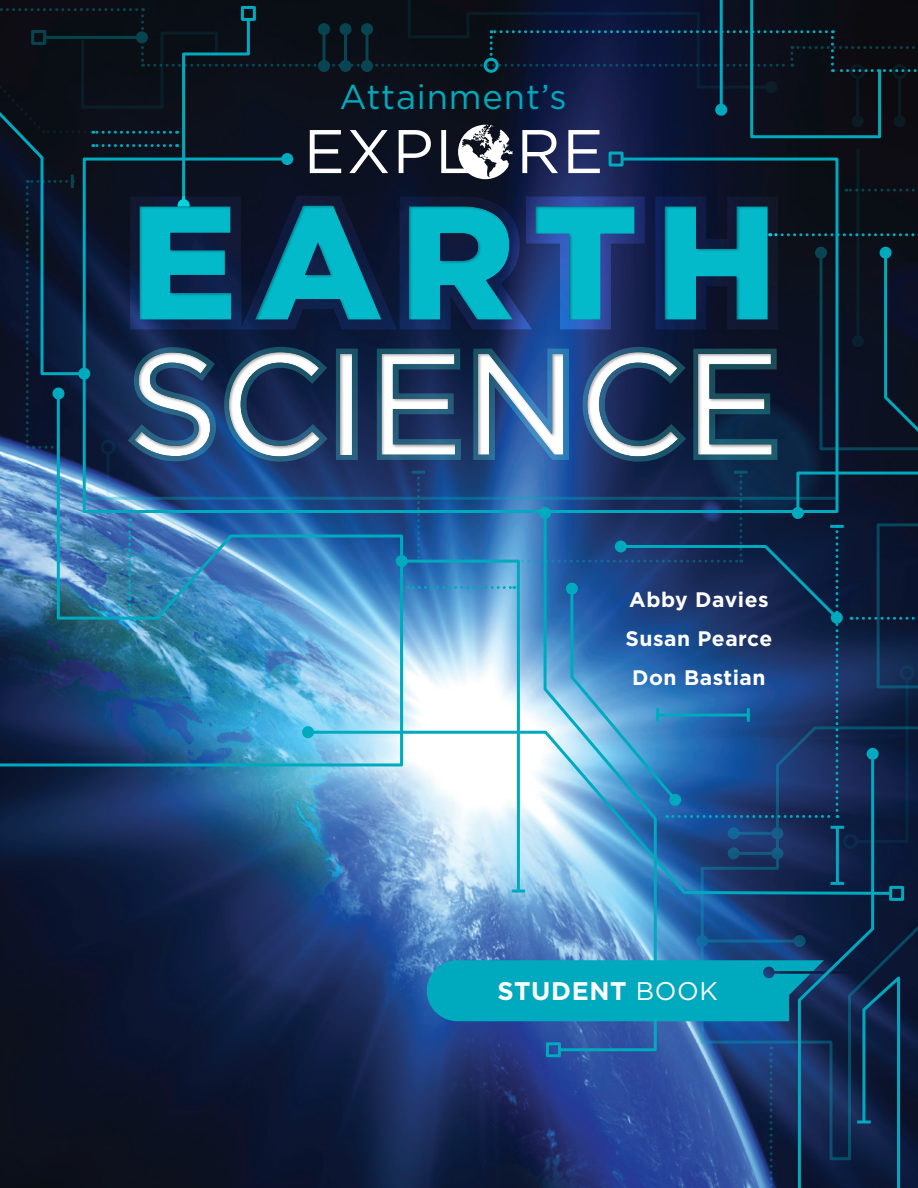
<style>
.page{position:relative;width:918px;height:1188px;background:#fff}
.page>*{position:absolute;margin:0;border:0;box-sizing:border-box;transform-origin:0 0}
.t1{font:900 162px "Gotham";letter-spacing:.1em;color:#03bacb}
.t2{font:144px "Gotham";color:#fff}
.Subhead_H2{font:61.5px "Gotham";letter-spacing:.025em;color:#fff}
.Subhead_H2-2{font:34.5px "Gotham";letter-spacing:.025em;color:#00aabe}
.Subhead_H2-3{font:700 25.5px "Gotham";letter-spacing:.025em;color:#fff}
.Subhead_H2-4{font:700 21px "Gotham";letter-spacing:.025em;color:#fff}
.s1{font-weight:400}
</style>
<div class="page">
<img style="left:0;top:768px;width:918px;height:420px">
<svg style="left:542px;top:896px;width:116px;height:157px;background:#578ec6"></svg>
<div style="left:546px;top:1042px;width:15px;height:15px;border:3px solid #00aabe"></div>
<svg style="left:305px;top:768px;width:394px;height:128px;background:#5990c5"></svg>
<svg style="left:770px;top:1162px;width:3px;height:26px"></svg>
<svg style="left:399px;top:493px;width:519px;height:401px;background:#547ea8"></svg>
<div style="left:899px;top:665px;width:15px;height:15px;border:3px solid #00aabe;border-radius:50%"></div>
<div style="left:427px;top:960px;width:272px;height:61px;background:#00aabe"></div>
<svg style="left:796px;top:1162px;width:106px;height:26px;background:#0a203f"></svg>
<svg style="left:699px;top:725px;width:219px;height:437px;background:#143c68"></svg>
<hr style="left:702px;top:940px;width:98px;height:3px;background:#00aabe">
<div style="left:696px;top:935px;width:12px;height:12px;background:#0f6ea3;border-radius:50%"></div>
<svg style="left:794px;top:935px;width:12px;height:12px"></svg>
<hr style="left:734px;top:852px;width:43px;height:3px;background:#00aabe">
<div style="left:771px;top:847px;width:12px;height:12px;background:#145b83;border-radius:50%"></div>
<div style="left:728px;top:847px;width:12px;height:12px;background:#125980;border-radius:50%"></div>
<hr style="left:734px;top:832px;width:43px;height:3px;background:#00aabe">
<div style="left:771px;top:827px;width:12px;height:12px;background:#145d87;border-radius:50%"></div>
<div style="left:728px;top:827px;width:12px;height:12px;background:#14669a;border-radius:50%"></div>
<img style="left:0;top:493px;width:405px;height:275px">
<hr style="left:658px;top:714px;width:90px;height:3px;background:#00aabe">
<hr style="left:656px;top:708px;width:3px;height:14px;background:#00aabe">
<hr style="left:747px;top:708px;width:3px;height:14px;background:#00aabe">
<svg style="left:0;top:0;width:918px;height:150px;background:#0c1423"></svg>
<div style="left:0;top:150px;width:918px;height:343px;background:#231f20;opacity:.45"></div>
<p class="Subhead_H2-2" style="left:339px;top:74px;width:229px">Attainment’s</p>
<p class="Subhead_H2" style="left:304px;top:112px;width:301px">EXPL RE</p>
<h1 class="t1" style="left:129px;top:151px;width:650px">EARTH</h1>
<h2 class="t2" style="left:127px;top:312px;width:655px">SCIENCE</h2>
<p class="Subhead_H2-4" style="left:629px;top:586px;width:141px">Abby Davies</p>
<p class="Subhead_H2-4" style="left:625px;top:625px;width:148px">Susan Pearce</p>
<p class="Subhead_H2-4" style="left:632px;top:664px;width:135px">Don Bastian</p>
<p class="Subhead_H2-3" style="left:498px;top:974px;width:222px">STUDENT <span class="s1">BOOK</span></p>
</div>
